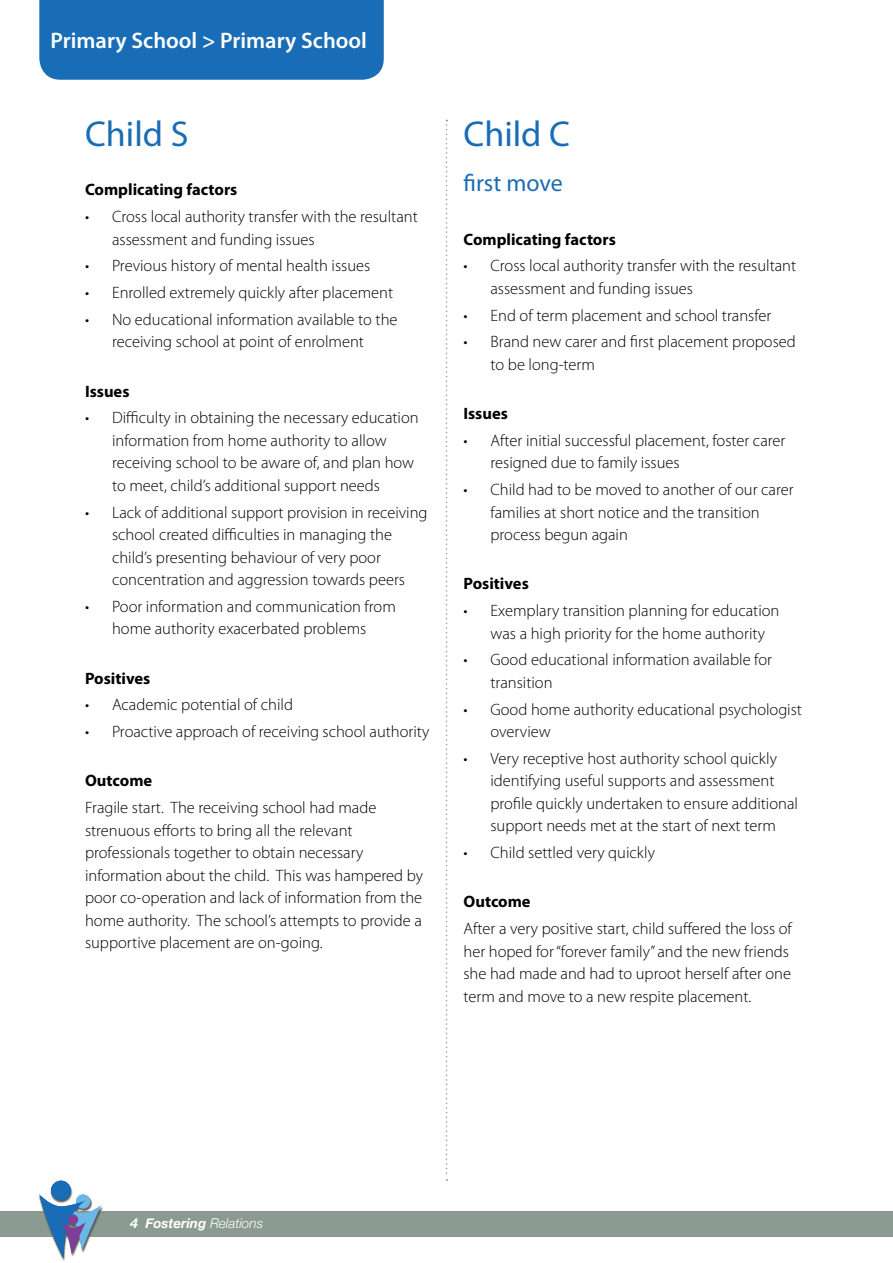
<style>
.page{position:relative;width:893px;height:1263px;background:#fff}
.page>*{position:absolute;margin:0;border:0;box-sizing:border-box;transform-origin:0 0}
.t1{font:36px "Myriad Pro";color:#196cb6}
.t2{font:24px "Myriad Pro";color:#196cb6}
.t3{font:600 22.5px "Myriad Pro";color:#fff}
.t4{font:300 16.5px/22.5px "Myriad Pro";color:#000}
.t5{font:700 16.5px "Myriad Pro";color:#000}
.t6{font:italic 700 13.5px "Helvetica Neue";color:#fff}
.s1{font-weight:300}
</style>
<div class="page">
<div style="left:0;top:1211px;width:893px;height:26px;background:#8b9b92"></div>
<div style="left:39px;top:1181px;width:64px;height:80px;background:#000;opacity:.39"></div>
<div style="left:51px;top:1180px;width:20px;height:20px;background:#196cb6;border-radius:50%"></div>
<svg style="left:39px;top:1194px;width:62px;height:64px"></svg>
<div style="left:68px;top:1214px;width:10px;height:10px;background:#7f3f98;border-radius:50%"></div>
<div style="left:39px;top:0;width:345px;height:80px;background:#196cb6"></div>
<svg style="left:446px;top:120px;width:1px;height:1060px"></svg>
<h3 class="t3" style="left:50px;top:26px;width:318px">Primary School &gt; Primary School</h3>
<h1 class="t1" style="left:85px;top:112px;width:102px">Child S</h1>
<p class="t5" style="left:85px;top:179px;width:154px">Complicating factors</p>
<p class="t4" style="left:112px;top:206px;width:307px;text-indent:-27px">• Cross local authority transfer with the resultant assessment and funding issues</p>
<p class="t4" style="left:85px;top:255px;width:287px">• Previous history of mental health issues</p>
<p class="t4" style="left:85px;top:282px;width:310px">• Enrolled extremely quickly after placement</p>
<p class="t4" style="left:85px;top:308px;width:314px;text-align:center">• No educational information available to the receiving school at point of enrolment</p>
<p class="t5" style="left:85px;top:380px;width:46px">Issues</p>
<p class="t4" style="left:112px;top:407px;width:308px;text-indent:-27px">• Difficulty in obtaining the necessary education information from home authority to allow receiving school to be aware of, and plan how to meet, child’s additional support needs</p>
<p class="t4" style="left:112px;top:501px;width:317px;text-indent:-27px">• Lack of additional support provision in receiving school created difficulties in managing the child’s presenting behaviour of very poor concentration and aggression towards peers</p>
<p class="t4" style="left:85px;top:595px;width:312px;text-align:center">• Poor information and communication from home authority exacerbated problems</p>
<p class="t5" style="left:85px;top:667px;width:67px">Positives</p>
<p class="t4" style="left:85px;top:694px;width:209px">• Academic potential of child</p>
<p class="t4" style="left:85px;top:721px;width:346px">• Proactive approach of receiving school authority</p>
<p class="t5" style="left:85px;top:770px;width:69px">Outcome</p>
<p class="t4" style="left:85px;top:797px;width:340px">Fragile start. The receiving school had made strenuous efforts to bring all the relevant professionals together to obtain necessary information about the child. This was hampered by poor co-operation and lack of information from the home authority. The school’s attempts to provide a supportive placement are on-going.</p>
<h1 class="t1" style="left:463px;top:112px;width:108px">Child C</h1>
<h2 class="t2" style="left:463px;top:168px;width:101px">first move</h2>
<p class="t5" style="left:463px;top:228px;width:154px">Complicating factors</p>
<p class="t4" style="left:490px;top:255px;width:307px;text-indent:-27px">• Cross local authority transfer with the resultant assessment and funding issues</p>
<p class="t4" style="left:463px;top:304px;width:309px">• End of term placement and school transfer</p>
<p class="t4" style="left:490px;top:331px;width:307px;text-indent:-27px">• Brand new carer and first placement proposed to be long-term</p>
<p class="t5" style="left:463px;top:403px;width:46px">Issues</p>
<p class="t4" style="left:490px;top:429px;width:296px;text-indent:-27px">• After initial successful placement, foster carer resigned due to family issues</p>
<p class="t4" style="left:490px;top:479px;width:305px;text-indent:-27px">• Child had to be moved to another of our carer families at short notice and the transition process begun again</p>
<p class="t5" style="left:463px;top:573px;width:67px">Positives</p>
<p class="t4" style="left:490px;top:600px;width:290px;text-indent:-27px">• Exemplary transition planning for education was a high priority for the home authority</p>
<p class="t4" style="left:490px;top:649px;width:283px;text-indent:-27px">• Good educational information available for transition</p>
<p class="t4" style="left:490px;top:698px;width:313px;text-indent:-27px">• Good home authority educational psychologist overview</p>
<p class="t4" style="left:490px;top:747px;width:309px;text-indent:-27px">• Very receptive host authority school quickly identifying useful supports and assessment profile quickly undertaken to ensure additional support needs met at the start of next term</p>
<p class="t4" style="left:463px;top:842px;width:193px">• Child settled very quickly</p>
<p class="t5" style="left:463px;top:891px;width:69px">Outcome</p>
<p class="t4" style="left:463px;top:918px;width:330px">After a very positive start, child suffered the loss of her hoped for “forever family” and the new friends she had made and had to uproot herself after one term and move to a new respite placement.</p>
<p class="t6" style="left:130px;top:1214px;width:134px">4 Fostering <span class="s1">Relations</span></p>
</div>
